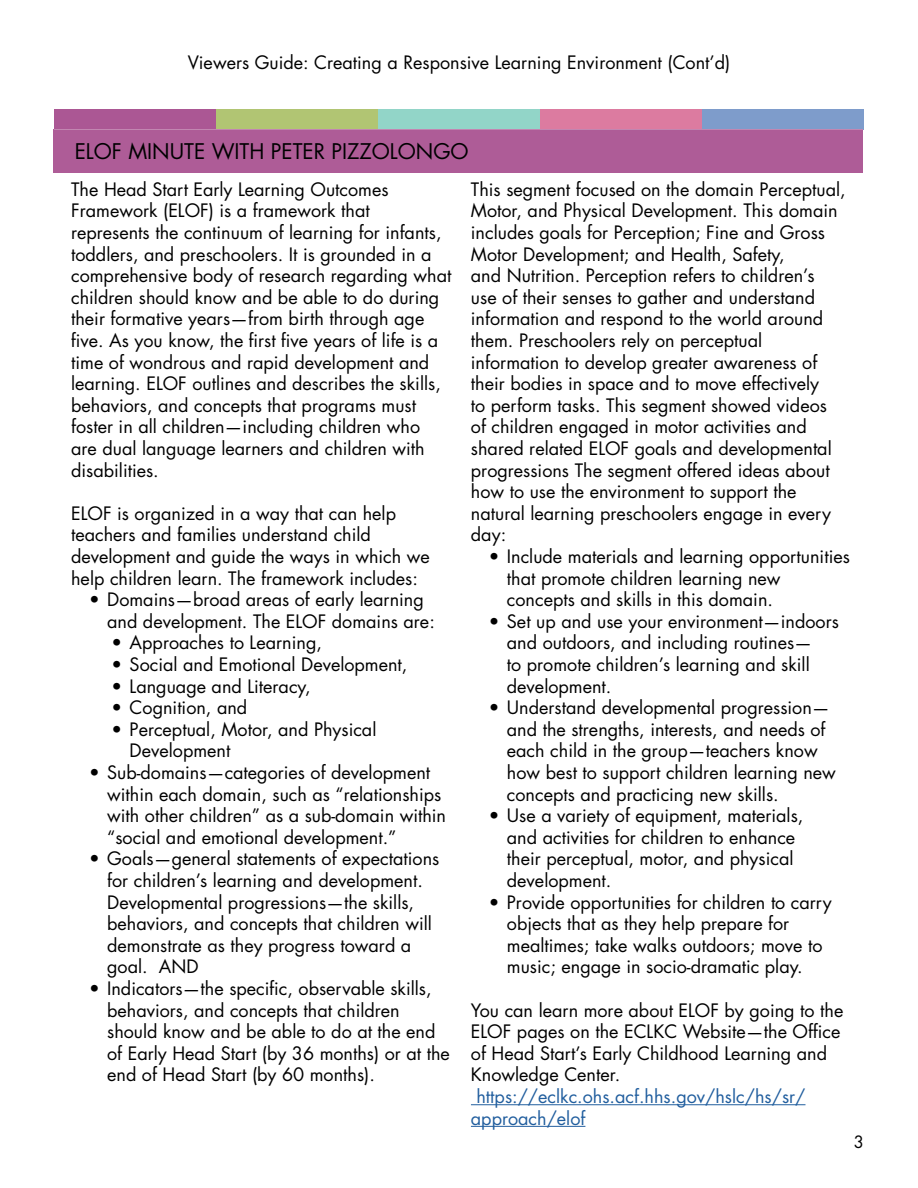
<style>
.page{position:relative;width:918px;height:1188px;background:#fff}
.page>*{position:absolute;margin:0;border:0;box-sizing:border-box;transform-origin:0 0}
.t1{font:21px "Futura Std";color:#000101}
.t2{font:18px/21.6px "Futura Std";color:#000}
.t3{font:18px "Futura Std";color:#000101}
.t4{font:18px "Futura Std";color:#215e9e}
.t5{font:16.5px "Futura Std";color:#000}
.s1{font-style:inherit}
</style>
<div class="page">
<hr style="left:471px;top:1126px;width:114px;height:1px;background:#215e9e">
<hr style="left:471px;top:1104px;width:335px;height:1px;background:#215e9e">
<div style="left:53px;top:129px;width:810px;height:44px;background:#ae5c97"></div>
<svg style="left:54px;top:109px;width:810px;height:20px;background:#a89ba5"></svg>
<p class="t3" style="left:188px;top:51px;width:544px">Viewers Guide: <span class="s1">C</span>reating a Responsive Learning Environment (Cont’d)</p>
<h2 class="t1" style="left:75px;top:137px;width:396px">ELOF MINUTE WITH PETER PIZZOLONGO</h2>
<p class="t2" style="left:71px;top:179px;width:382px">The Head Start Early Learning Outcomes Framework (ELOF) is a framework that represents the continuum of learning for infants, toddlers, and preschoolers. It is grounded in a comprehensive body of research regarding what children should know and be able to do during their formative years—from birth through age five. As you know, the first five years of life is a time of wondrous and rapid development and learning. ELOF outlines and describes the skills, behaviors, and concepts that programs must foster in all children—including children who<br>are dual language learners and children with disabilities.</p>
<p class="t2" style="left:71px;top:503px;width:360px">ELOF is organized in a way that can help teachers and families understand child development and guide the ways in which we help children learn. The framework includes:</p>
<p class="t2" style="left:107px;top:589px;width:329px;text-indent:-18px">• Domains—broad areas of early learning and development. The ELOF domains are:</p>
<p class="t2" style="left:112px;top:632px;width:212px">• Approaches to Learning,</p>
<p class="t2" style="left:112px;top:654px;width:297px">• Social and Emotional Development,</p>
<p class="t2" style="left:112px;top:675px;width:201px">• Language and Literacy,</p>
<p class="t2" style="left:112px;top:697px;width:137px">• Cognition, and</p>
<p class="t2" style="left:130px;top:719px;width:248px;text-indent:-18px">• Perceptual, Motor, and Physical<br>Development</p>
<p class="t2" style="left:107px;top:762px;width:341px;text-indent:-18px">• Sub-domains—categories of development within each domain, such as “relationships with other children” as a sub-domain within “social and emotional development.”</p>
<p class="t2" style="left:107px;top:848px;width:334px;text-indent:-18px">• Goals—general statements of expectations for children’s learning and development.<br>Developmental progressions—the skills, behaviors, and concepts that children will demonstrate as they progress toward a goal. AND</p>
<p class="t2" style="left:107px;top:978px;width:344px;text-indent:-18px">• Indicators—the specific, observable skills, behaviors, and concepts that children should know and be able to do at the end of Early Head Start (by 36 months) or at the end of Head Start (by 60 months).</p>
<p class="t2" style="left:471px;top:179px;width:376px">This segment focused on the domain Perceptual, Motor, and Physical Development. This domain includes goals for Perception; Fine and Gross Motor Development; and Health, Safety,<br>and Nutrition. Perception refers to children’s<br>use of their senses to gather and understand information and respond to the world around them. Preschoolers rely on perceptual information to develop greater awareness of their bodies in space and to move effectively<br>to perform tasks. This segment showed videos of children engaged in motor activities and shared related ELOF goals and developmental progressions The segment offered ideas about how to use the environment to support the natural learning preschoolers engage in every day:</p>
<p class="t2" style="left:507px;top:546px;width:344px;text-indent:-18px">• Include materials and learning opportunities that promote children learning new concepts and skills in this domain.</p>
<p class="t2" style="left:507px;top:611px;width:333px;text-indent:-18px">• Set up and use your environment—indoors and outdoors, and including routines—<br>to promote children’s learning and skill development.</p>
<p class="t2" style="left:507px;top:697px;width:331px;text-indent:-18px">• Understand developmental progression— and the strengths, interests, and needs of each child in the group—teachers know how best to support children learning new concepts and practicing new skills.</p>
<p class="t2" style="left:507px;top:805px;width:298px;text-indent:-18px">• Use a variety of equipment, materials, and activities for children to enhance their perceptual, motor, and physical development.</p>
<p class="t2" style="left:507px;top:891px;width:326px;text-indent:-18px">• Provide opportunities for children to carry objects that as they help prepare for mealtimes; take walks outdoors; move to music; engage in socio-dramatic play.</p>
<p class="t2" style="left:471px;top:999px;width:374px">You can learn more about ELOF by going to the</p>
<p class="t2" style="left:471px;top:1021px;width:371px">ELOF pages on the ECLKC Website—the Office</p>
<p class="t2" style="left:471px;top:1043px;width:358px">of Head Start’s Early Childhood Learning and</p>
<p class="t2" style="left:471px;top:1064px;width:151px">Knowledge Center.</p>
<p class="t4" style="left:476px;top:1085px;width:331px">https://eclkc.ohs.acf.hhs.gov/hslc/hs/sr/</p>
<p class="t4" style="left:471px;top:1106px;width:116px">approach/elof</p>
<p class="t5" style="left:854px;top:1131px;width:12px">3</p>
</div>
